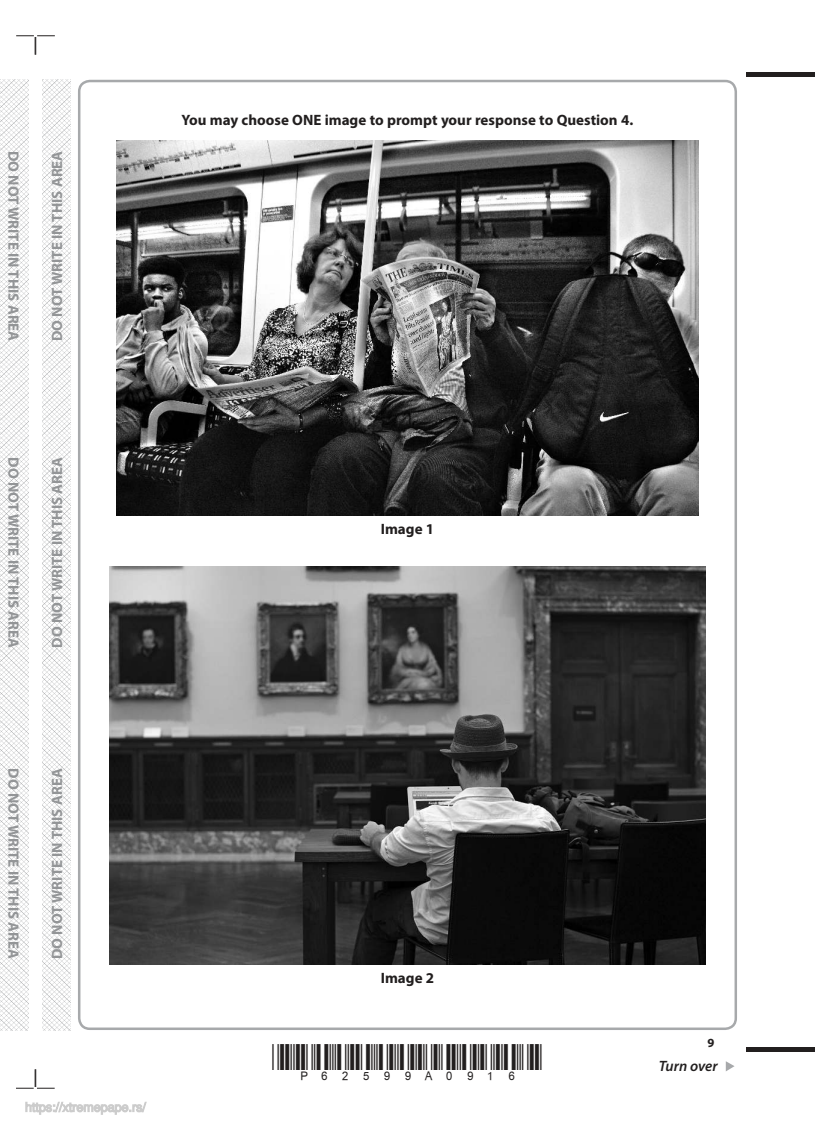
<style>
.page{position:relative;width:815px;height:1124px;background:#fff}
.page>*{position:absolute;margin:0;border:0;box-sizing:border-box;transform-origin:0 0}
.t1{font:700 15px "Myriad Pro";color:#939597}
.t2{font:700 15px "Myriad Pro";color:#221f1f}
.t3{font:italic 600 15px "Myriad Pro";letter-spacing:-.005em;color:#221f1f}
.t4{font:700 12.5px "Myriad Pro";color:#221f1f}
</style>
<div class="page">
<svg style="left:726px;top:1061px;width:9px;height:10px"></svg>
<div style="left:78px;top:80px;width:659px;height:949px;border:3px solid #a7a9ab;border-radius:11px"></div>
<div style="left:746px;top:72px;width:69px;height:5px;background:#221f1f"></div>
<hr style="left:746px;top:1047px;width:69px;height:4px;background:#221f1f">
<svg style="left:16px;top:35px;width:39px;height:20px"></svg>
<svg style="left:16px;top:1069px;width:39px;height:19px"></svg>
<img style="left:0;top:80px;width:28px;height:949px">
<img style="left:43px;top:80px;width:28px;height:949px">
<img style="left:116px;top:140px;width:583px;height:375px">
<img style="left:109px;top:566px;width:597px;height:398px">
<svg style="left:25px;top:1101px;width:122px;height:14px"></svg>
<p class="t1" style="left:22px;top:151px;width:192px;rotate:90deg">DO NOT WRITE IN THIS AREA</p>
<p class="t1" style="left:48px;top:341px;width:192px;rotate:-90deg">DO NOT WRITE IN THIS AREA</p>
<p class="t1" style="left:22px;top:457px;width:192px;rotate:90deg">DO NOT WRITE IN THIS AREA</p>
<p class="t1" style="left:48px;top:647px;width:192px;rotate:-90deg">DO NOT WRITE IN THIS AREA</p>
<p class="t1" style="left:22px;top:768px;width:192px;rotate:90deg">DO NOT WRITE IN THIS AREA</p>
<p class="t1" style="left:48px;top:958px;width:192px;rotate:-90deg">DO NOT WRITE IN THIS AREA</p>
<p class="t2" style="left:182px;top:114px;width:453px">You may choose ONE image to prompt your response to Question 4.</p>
<p class="t2" style="left:381px;top:522px;width:55px">Image 1</p>
<p class="t2" style="left:381px;top:971px;width:55px">Image 2</p>
<p class="t4" style="left:707px;top:1037px;width:8px">9</p>
<p class="t3" style="left:659px;top:1057px;width:60px">Turn over</p>
</div>
